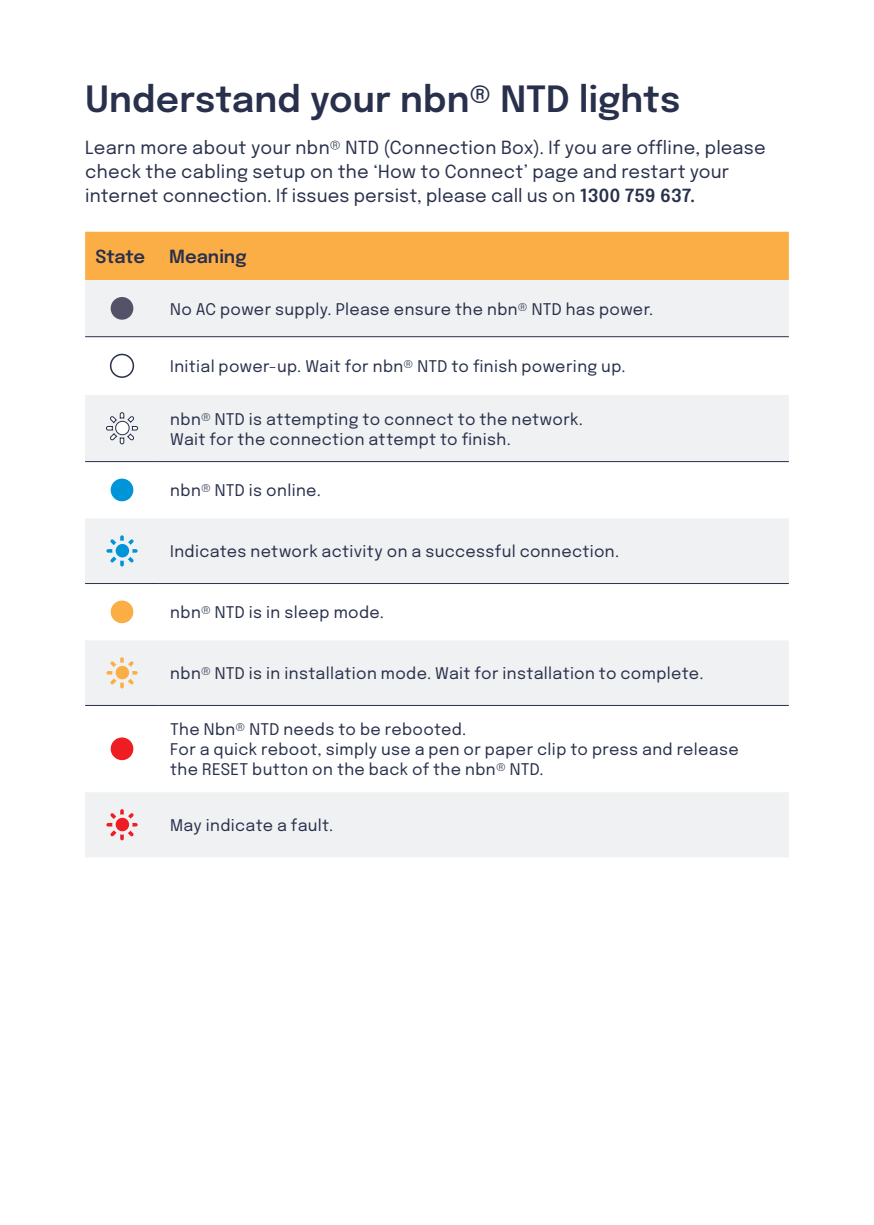
<style>
.page{position:relative;width:874px;height:1225px;background:#fff}
.page>*{position:absolute;margin:0;border:0;box-sizing:border-box;transform-origin:0 0}
.Heading_2{font:600 36px "Epilogue";letter-spacing:.005em;color:#29304b}
.Body_Copy{font:18px/24px "Epilogue";letter-spacing:.015em;color:#29304b}
.Body_Copy_SemiBold{font:600 18px "Epilogue";color:#29304b}
.Body_Copy-2{font:16px/20px "Epilogue";letter-spacing:.02em;color:#29304b}
.s1{font-weight:600}
</style>
<div class="page">
<div style="left:85px;top:232px;width:703px;height:48px;background:#fbae46"></div>
<div style="left:85px;top:280px;width:703px;height:577px;background:#f0f1f2"></div>
<svg style="left:85px;top:337px;width:703px;height:455px"></svg>
<hr style="left:85px;top:461px;width:74px;height:1px;background:#29304b">
<hr style="left:159px;top:461px;width:629px;height:1px;background:#29304b">
<hr style="left:85px;top:583px;width:74px;height:1px;background:#29304b">
<hr style="left:159px;top:583px;width:629px;height:1px;background:#29304b">
<hr style="left:85px;top:705px;width:74px;height:1px;background:#29304b">
<hr style="left:159px;top:705px;width:629px;height:1px;background:#29304b">
<hr style="left:85px;top:336px;width:74px;height:1px;background:#29304b">
<hr style="left:159px;top:336px;width:629px;height:1px;background:#29304b">
<div style="left:111px;top:297px;width:22px;height:23px;background:#535268;border-radius:50%"></div>
<div style="left:111px;top:354px;width:22px;height:23px;background:#fff;border-radius:50%"></div>
<div style="left:110px;top:354px;width:24px;height:24px;border:2px solid #29304b;border-radius:50%"></div>
<svg style="left:105px;top:412px;width:33px;height:33px"></svg>
<div style="left:115px;top:421px;width:14px;height:14px;background:#fff;border:1px solid #29304b;border-radius:50%"></div>
<div style="left:111px;top:478px;width:22px;height:23px;background:#0095d9;border-radius:50%"></div>
<svg style="left:106px;top:535px;width:31px;height:31px"></svg>
<div style="left:116px;top:544px;width:13px;height:13px;background:#0095d9;border-radius:50%"></div>
<div style="left:111px;top:600px;width:22px;height:23px;background:#fbae46;border-radius:50%"></div>
<svg style="left:106px;top:657px;width:31px;height:31px"></svg>
<div style="left:116px;top:666px;width:13px;height:13px;background:#fbae46;border-radius:50%"></div>
<div style="left:111px;top:737px;width:22px;height:23px;background:#ee1d23;border-radius:50%"></div>
<svg style="left:106px;top:809px;width:31px;height:31px"></svg>
<div style="left:116px;top:818px;width:13px;height:13px;background:#ee1d23;border-radius:50%"></div>
<p class="Heading_2" style="left:85px;top:72px;width:596px">Understand your nbn® NTD lights</p>
<p class="Body_Copy" style="left:85px;top:135px;width:681px">Learn more about your nbn® NTD (Connection Box). If you are offline, please check the cabling setup on the ‘How to Connect’ page and restart your internet connection. If issues persist, please call us on <span class="s1">1300 759 637.</span></p>
<p class="Body_Copy_SemiBold" style="left:95px;top:243px;width:51px">State</p>
<p class="Body_Copy_SemiBold" style="left:169px;top:243px;width:79px">Meaning</p>
<p class="Body_Copy-2" style="left:170px;top:298px;width:484px">No AC power supply. Please ensure the nbn® NTD has power.</p>
<p class="Body_Copy-2" style="left:170px;top:355px;width:456px">Initial power-up. Wait for nbn® NTD to finish powering up.</p>
<p class="Body_Copy-2" style="left:170px;top:408px;width:414px">nbn® NTD is attempting to connect to the network.<br>Wait for the connection attempt to finish.</p>
<p class="Body_Copy-2" style="left:170px;top:479px;width:152px">nbn® NTD is online.</p>
<p class="Body_Copy-2" style="left:170px;top:540px;width:450px">Indicates network activity on a successful connection.</p>
<p class="Body_Copy-2" style="left:170px;top:601px;width:215px">nbn® NTD is in sleep mode.</p>
<p class="Body_Copy-2" style="left:170px;top:662px;width:534px">nbn® NTD is in installation mode. Wait for installation to complete.</p>
<p class="Body_Copy-2" style="left:170px;top:718px;width:569px">The Nbn® NTD needs to be rebooted.<br>For a quick reboot, simply use a pen or paper clip to press and release the RESET button on the back of the nbn® NTD.</p>
<p class="Body_Copy-2" style="left:170px;top:814px;width:164px">May indicate a fault.</p>
</div>
